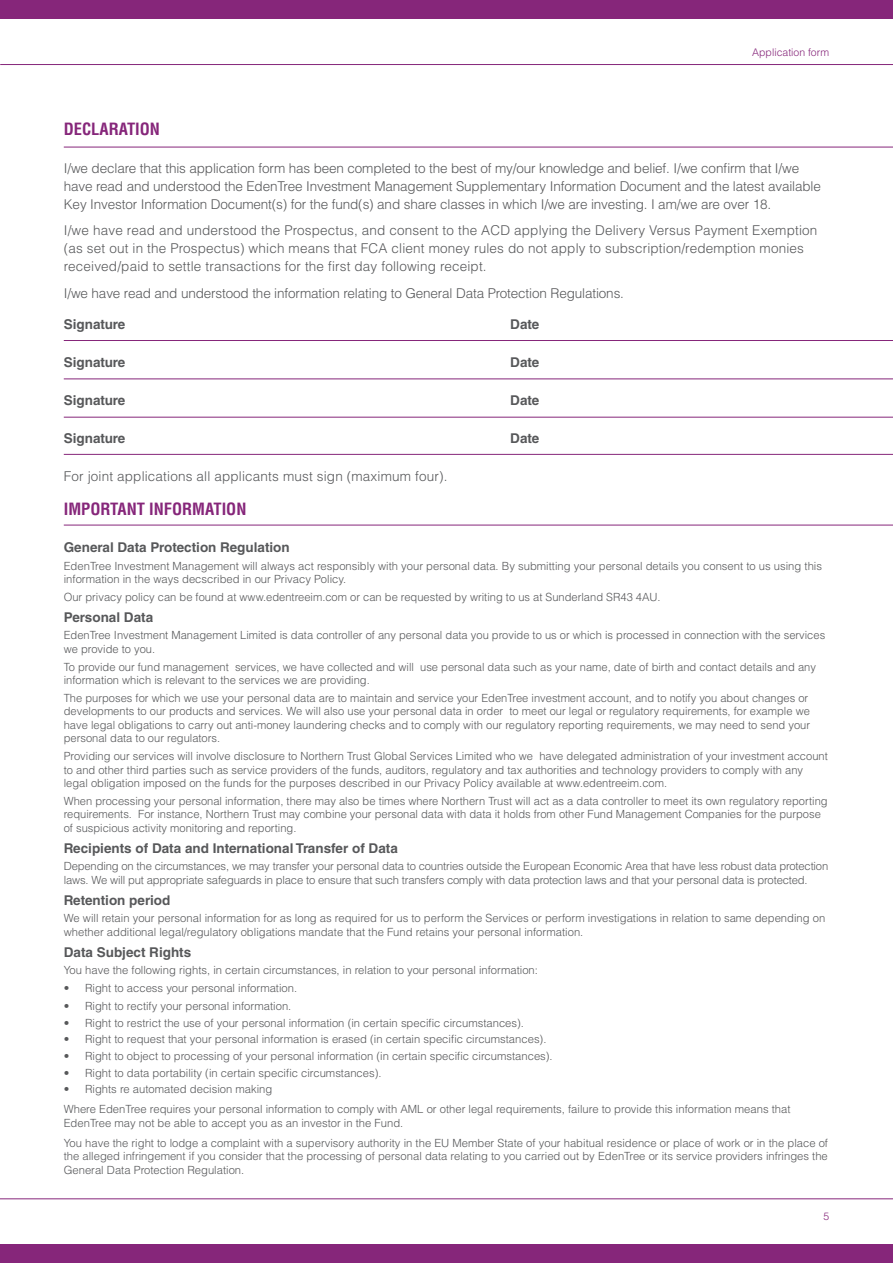
<style>
.page{position:relative;width:893px;height:1263px;background:#fff}
.page>*{position:absolute;margin:0;border:0;box-sizing:border-box;transform-origin:0 0}
.t1{font:700 condensed 16.5px "Helvetica LT Std";color:#86267a}
.t2{font:300 13.5px/18px "Helvetica LT Std";letter-spacing:-.01em;color:#57585a}
.t3{font:300 13.5px/18px "Helvetica LT Std";letter-spacing:.01em;color:#57585a}
.t4{font:700 13.5px "Helvetica LT Std";color:#57585a}
.t5{font:300 11.25px/13.5px "Helvetica LT Std";color:#57585a}
.t6{font:300 10.5px "Helvetica LT Std";color:#86267a}
</style>
<div class="page">
<div style="left:0;top:0;width:893px;height:18px;background:#86267a"></div>
<div style="left:0;top:1244px;width:893px;height:19px;background:#86267a"></div>
<hr style="left:0;top:64px;width:893px;height:1px;background:#86267a">
<hr style="left:0;top:1198px;width:893px;height:1px;background:#86267a">
<hr style="left:64px;top:147px;width:829px;height:1px;background:#86267a">
<hr style="left:64px;top:340px;width:829px;height:1px;background:#86267a">
<hr style="left:64px;top:378px;width:829px;height:1px;background:#86267a">
<hr style="left:64px;top:417px;width:829px;height:1px;background:#86267a">
<hr style="left:64px;top:454px;width:829px;height:1px;background:#86267a">
<hr style="left:64px;top:525px;width:829px;height:1px;background:#86267a">
<h1 class="t1" style="left:64px;top:119px;width:98px">DECLARATION</h1>
<p class="t6" style="left:752px;top:45px;width:79px">Application form</p>
<p class="t2" style="left:64px;top:159px;width:759px">I/we declare that this application form has been completed to the best of my/our knowledge and belief. I/we confirm that I/we have read and understood the EdenTree Investment Management Supplementary Information Document and the latest available<br>Key Investor Information Document(s) for the fund(s) and share classes in which I/we are investing. I am/we are over 18.</p>
<p class="t3" style="left:64px;top:222px;width:755px">I/we have read and understood the Prospectus, and consent to the ACD applying the Delivery Versus Payment Exemption (as set out in the Prospectus) which means that FCA client money rules do not apply to subscription/redemption monies received/paid to settle transactions for the first day following receipt.</p>
<p class="t2" style="left:64px;top:284px;width:562px">I/we have read and understood the information relating to General Data Protection Regulations.</p>
<p class="t4" style="left:64px;top:316px;width:63px">Signature</p>
<p class="t4" style="left:510px;top:316px;width:31px">Date</p>
<p class="t4" style="left:64px;top:354px;width:63px">Signature</p>
<p class="t4" style="left:510px;top:354px;width:31px">Date</p>
<p class="t4" style="left:64px;top:392px;width:63px">Signature</p>
<p class="t4" style="left:510px;top:392px;width:31px">Date</p>
<p class="t4" style="left:64px;top:429px;width:63px">Signature</p>
<p class="t4" style="left:510px;top:429px;width:31px">Date</p>
<p class="t3" style="left:64px;top:467px;width:385px">For joint applications all applicants must sign (maximum four).</p>
<h1 class="t1" style="left:64px;top:499px;width:184px">IMPORTANT INFORMATION</h1>
<p class="t4" style="left:64px;top:539px;width:228px">General Data Protection Regulation</p>
<p class="t5" style="left:64px;top:559px;width:760px">EdenTree Investment Management will always act responsibly with your personal data. By submitting your personal details you consent to us using this information in the ways decscribed in our Privacy Policy.</p>
<p class="t5" style="left:64px;top:590px;width:598px">Our privacy policy can be found at www.edentreeim.com or can be requested by writing to us at Sunderland SR43 4AU.</p>
<p class="t4" style="left:64px;top:609px;width:91px">Personal Data</p>
<p class="t5" style="left:64px;top:628px;width:763px">EdenTree Investment Management Limited is data controller of any personal data you provide to us or which is processed in connection with the services we provide to you.</p>
<p class="t5" style="left:64px;top:660px;width:754px">To provide our fund management services, we have collected and will use personal data such as your name, date of birth and contact details and any information which is relevant to the services we are providing.</p>
<p class="t5" style="left:64px;top:691px;width:748px">The purposes for which we use your personal data are to maintain and service your EdenTree investment account, and to notify you about changes or developments to our products and services. We will also use your personal data in order to meet our legal or regulatory requirements, for example we have legal obligations to carry out anti-money laundering checks and to comply with our regulatory reporting requirements, we may need to send your personal data to our regulators.</p>
<p class="t5" style="left:64px;top:749px;width:765px">Providing our services will involve disclosure to Northern Trust Global Services Limited who we have delegated administration of your investment account to and other third parties such as service providers of the funds, auditors, regulatory and tax authorities and technology providers to comply with any legal obligation imposed on the funds for the purposes described in our Privacy Policy available at www.edentreeim.com.</p>
<p class="t5" style="left:64px;top:794px;width:765px">When processing your personal information, there may also be times where Northern Trust will act as a data controller to meet its own regulatory reporting requirements. For instance, Northern Trust may combine your personal data with data it holds from other Fund Management Companies for the purpose of suspicious activity monitoring and reporting.</p>
<p class="t4" style="left:64px;top:840px;width:336px">Recipients of Data and International Transfer of Data</p>
<p class="t5" style="left:64px;top:859px;width:766px">Depending on the circumstances, we may transfer your personal data to countries outside the European Economic Area that have less robust data protection laws. We will put appropriate safeguards in place to ensure that such transfers comply with data protection laws and that your personal data is protected.</p>
<p class="t4" style="left:64px;top:892px;width:108px">Retention period</p>
<p class="t5" style="left:64px;top:911px;width:763px">We will retain your personal information for as long as required for us to perform the Services or perform investigations in relation to same depending on whether additional legal/regulatory obligations mandate that the Fund retains your personal information.</p>
<p class="t4" style="left:64px;top:944px;width:129px">Data Subject Rights</p>
<p class="t5" style="left:64px;top:963px;width:476px">You have the following rights, in certain circumstances, in relation to your personal information:</p>
<p class="t5" style="left:64px;top:981px;width:235px">• Right to access your personal information.</p>
<p class="t5" style="left:64px;top:999px;width:229px">• Right to rectify your personal information.</p>
<p class="t5" style="left:64px;top:1016px;width:462px">• Right to restrict the use of your personal information (in certain specific circumstances).</p>
<p class="t5" style="left:64px;top:1032px;width:484px">• Right to request that your personal information is erased (in certain specific circumstances).</p>
<p class="t5" style="left:64px;top:1049px;width:490px">• Right to object to processing of your personal information (in certain specific circumstances).</p>
<p class="t5" style="left:64px;top:1066px;width:319px">• Right to data portability (in certain specific circumstances).</p>
<p class="t5" style="left:64px;top:1079px;width:728px;line-height:20px">• Rights re automated decision making<br>Where EdenTree requires your personal information to comply with AML or other legal requirements, failure to provide this information means that</p>
<p class="t5" style="left:64px;top:1112px;width:766px;line-height:20px">EdenTree may not be able to accept you as an investor in the Fund.<br>You have the right to lodge a complaint with a supervisory authority in the EU Member State of your habitual residence or place of work or in the place of</p>
<p class="t5" style="left:64px;top:1149px;width:766px">the alleged infringement if you consider that the processing of personal data relating to you carried out by EdenTree or its service providers infringes the<br>General Data Protection Regulation.</p>
<p class="t6" style="left:823px;top:1209px;width:7px">5</p>
</div>
